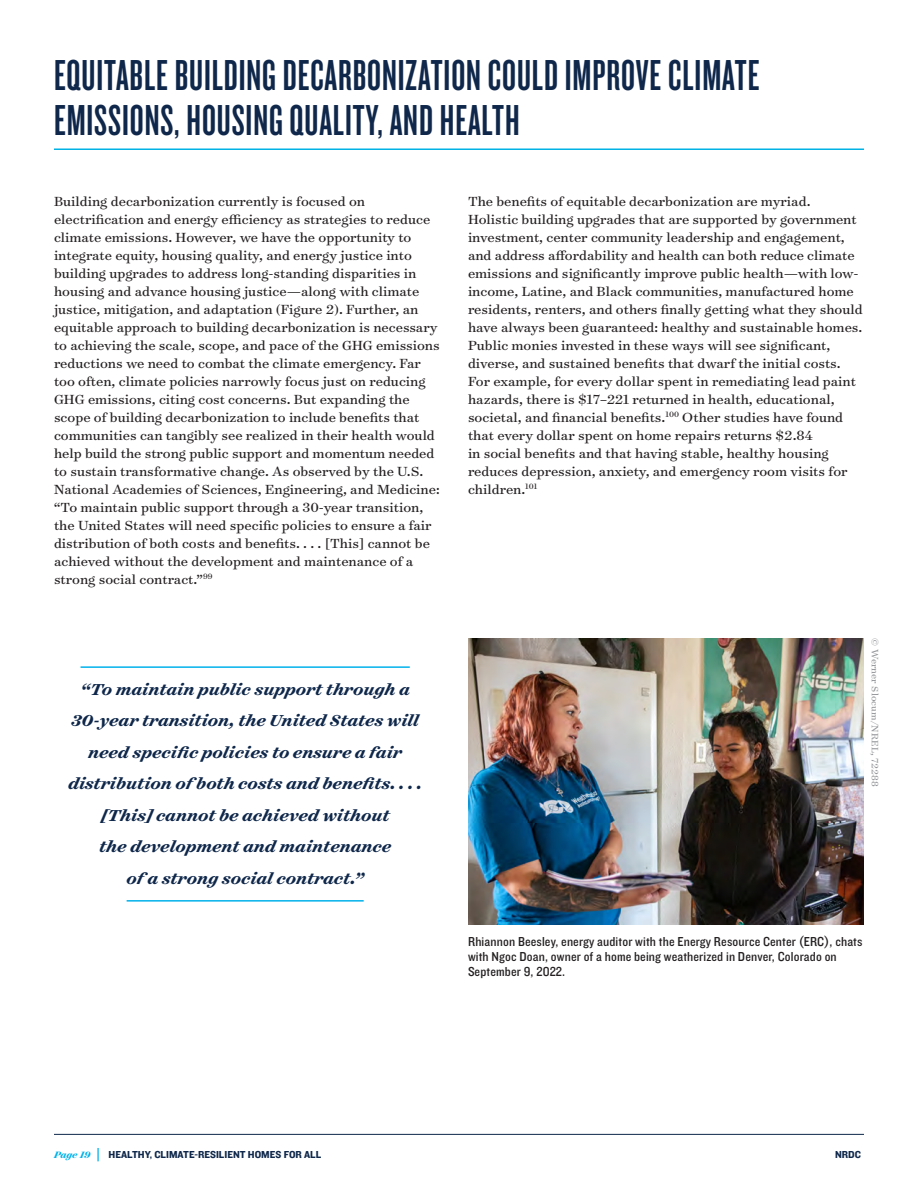
<style>
.page{position:relative;width:918px;height:1188px;background:#fff}
.page>*{position:absolute;margin:0;border:0;box-sizing:border-box;transform-origin:0 0}
.Chapter_head{font:45px/45px "Knockout 47 Bantamweight";letter-spacing:.02em;color:#0e274a}
.Pull_quote{font:italic 700 18px/31.5px "Surveyor Text";color:#0e274a;text-align:center}
.TEXT_surveyor_SPACE_AFTER{font:15px/18px "Surveyor Text";color:#231f20}
.KO_caption{font:13.5px/15px "Knockout 30 Junior Welterwt";letter-spacing:.01em;color:#231f20}
.t1{font:10.5px "Knockout 51 Middleweight";color:#0e274a}
.Footnotes{font:10.5px "Surveyor Text";letter-spacing:.01em;color:#939598}
.s1{font-family:"Surveyor Display";font-weight:700;font-style:italic;color:#00b2eb}
.s2{font-size:16.5px;color:#00b2eb}
</style>
<div class="page">
<hr style="left:54px;top:1134px;width:810px;height:1px;background:#0e274a">
<hr style="left:54px;top:148px;width:810px;height:2px;background:#00b3e4">
<hr style="left:81px;top:666px;width:329px;height:2px;background:#00b2eb">
<hr style="left:127px;top:900px;width:237px;height:2px;background:#00b2eb">
<img style="left:468px;top:638px;width:396px;height:286px">
<p class="Chapter_head" style="left:54px;top:51px;width:707px">EQUITABLE BUILDING DECARBONIZATION COULD IMPROVE CLIMATE<br>EMISSIONS, HOUSING QUALITY, AND HEALTH</p>
<p class="TEXT_surveyor_SPACE_AFTER" style="left:54px;top:192px;width:387px">Building decarbonization currently is focused on electrification and energy efficiency as strategies to reduce climate emissions. However, we have the opportunity to integrate equity, housing quality, and energy justice into building upgrades to address long-standing disparities in housing and advance housing justice—along with climate justice, mitigation, and adaptation (Figure 2). Further, an equitable approach to building decarbonization is necessary to achieving the scale, scope, and pace of the GHG emissions reductions we need to combat the climate emergency. Far too often, climate policies narrowly focus just on reducing GHG emissions, citing cost concerns. But expanding the scope of building decarbonization to include benefits that communities can tangibly see realized in their health would help build the strong public support and momentum needed to sustain transformative change. As observed by the U.S.<br>National Academies of Sciences, Engineering, and Medicine: “To maintain public support through a 30-year transition, the United States will need specific policies to ensure a fair distribution of both costs and benefits. . . . [This] cannot be achieved without the development and maintenance of a strong social contract.”<sup>99</sup></p>
<p class="TEXT_surveyor_SPACE_AFTER" style="left:468px;top:192px;width:396px">The benefits of equitable decarbonization are myriad.<br>Holistic building upgrades that are supported by government investment, center community leadership and engagement, and address affordability and health can both reduce climate emissions and significantly improve public health—with low&shy;income, Latine, and Black communities, manufactured home residents, renters, and others finally getting what they should have always been guaranteed: healthy and sustainable homes.<br>Public monies invested in these ways will see significant, diverse, and sustained benefits that dwarf the initial costs.<br>For example, for every dollar spent in remediating lead paint hazards, there is $17–221 returned in health, educational, societal, and financial benefits.<sup>100</sup> Other studies have found that every dollar spent on home repairs returns $2.84<br>in social benefits and that having stable, healthy housing reduces depression, anxiety, and emergency room visits for children.<sup>101</sup></p>
<p class="Pull_quote" style="left:68px;top:673px;width:356px">“To maintain public support through a 30-year transition, the United States will need specific policies to ensure a fair distribution of both costs and benefits. . . . [This] cannot be achieved without<br>the development and maintenance<br>of a strong social contract.”</p>
<p class="Footnotes" style="left:882px;top:638px;width:150px;rotate:90deg">© Werner Slocum/NREL, 72288</p>
<p class="KO_caption" style="left:468px;top:934px;width:396px">Rhiannon Beesley, energy auditor with the Energy Resource Center (ERC), chats with Ngoc Doan, owner of a home being weatherized in Denver, Colorado on<br>September 9, 2022.</p>
<p class="t1" style="left:54px;top:1147px;width:269px"><span class="s1">Page 19</span> <span class="s2">|</span> HEALTHY, CLIMATE-RESILIENT HOMES FOR ALL</p>
<p class="t1" style="left:835px;top:1147px;width:27px">NRDC</p>
</div>
